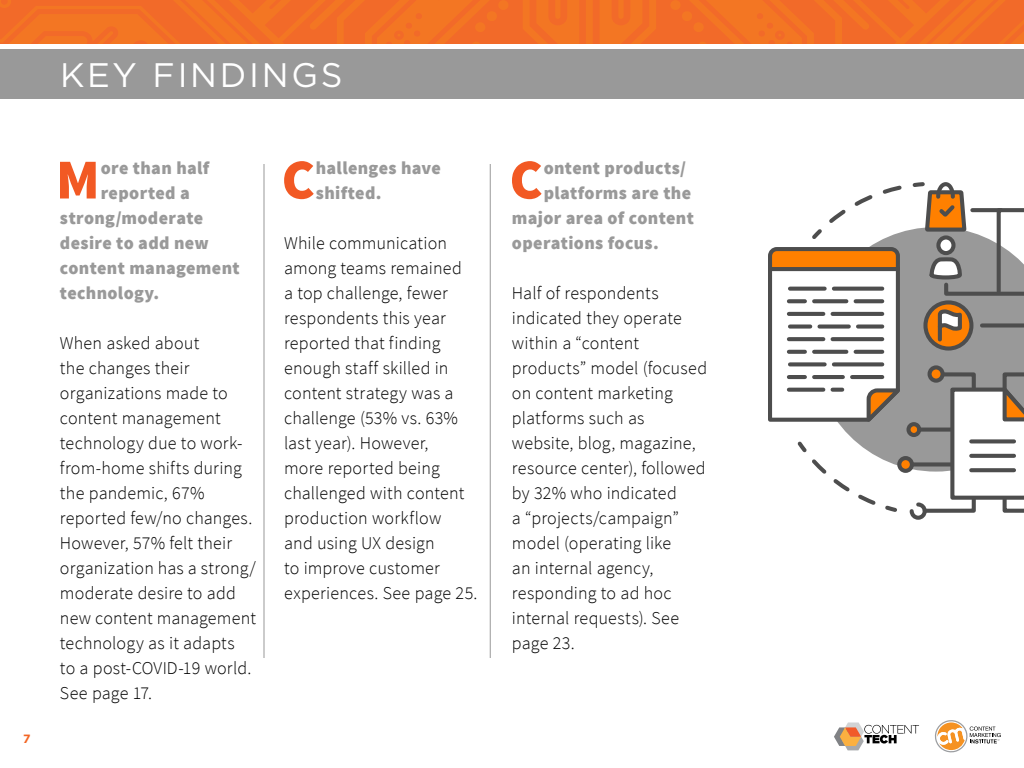
<style>
.page{position:relative;width:1024px;height:768px;background:#fff}
.page>*{position:absolute;margin:0;border:0;box-sizing:border-box;transform-origin:0 0}
.t1{font:900 56.5px "Source Sans Pro";color:#f25924}
.t2{font:34px "Gotham";letter-spacing:.08em;color:#fff}
.t3{font:300 18px/25px "Source Sans Pro";letter-spacing:.01em;color:#000}
.t4{font:900 18px/25px "Source Sans Pro";letter-spacing:.02em;color:#999}
.t5{font:700 12px "Gotham";color:#f36523}
</style>
<div class="page">
<svg style="left:834px;top:722px;width:85px;height:28px"></svg>
<svg style="left:935px;top:720px;width:66px;height:32px"></svg>
<div style="left:0;top:49px;width:1024px;height:50px;background:#999"></div>
<div style="left:0;top:0;width:1024px;height:44px;background:#f26b28"></div>
<hr style="left:264px;top:164px;width:1px;height:494px;background:#999">
<hr style="left:490px;top:164px;width:1px;height:494px;background:#999">
<svg style="left:768px;top:182px;width:256px;height:338px"></svg>
<p class="t5" style="left:23px;top:730px;width:9px">7</p>
<h2 class="t2" style="left:60px;top:53px;width:284px">KEY FINDINGS</h2>
<h1 class="t1" style="left:56px;top:143px;width:45px">M</h1>
<p class="t4" style="left:101px;top:156px;width:110px">ore than half</p>
<p class="t4" style="left:101px;top:181px;width:91px">reported a</p>
<p class="t4" style="left:60px;top:206px;width:145px">strong/moderate</p>
<p class="t4" style="left:60px;top:231px;width:150px">desire to add new</p>
<p class="t4" style="left:60px;top:256px;width:181px">content management</p>
<p class="t4" style="left:60px;top:281px;width:101px">technology.</p>
<p class="t3" style="left:60px;top:330px;width:197px">When asked about<br>the changes their organizations made to content management technology due to work&shy;from-home shifts during the pandemic, 67% reported few/no changes.<br>However, 57% felt their organization has a strong/ moderate desire to add new content management technology as it adapts<br>to a post-COVID-19 world.<br>See page 17.</p>
<h1 class="t1" style="left:282px;top:143px;width:35px">C</h1>
<p class="t4" style="left:316px;top:156px;width:126px">hallenges have shifted.</p>
<p class="t3" style="left:284px;top:230px;width:195px">While communication among teams remained<br>a top challenge, fewer respondents this year reported that finding enough staff skilled in content strategy was a challenge (53% vs. 63% last year). However,<br>more reported being challenged with content production workflow<br>and using UX design<br>to improve customer experiences. See page 25.</p>
<h1 class="t1" style="left:510px;top:143px;width:35px">C</h1>
<p class="t4" style="left:544px;top:156px;width:144px">ontent products/</p>
<p class="t4" style="left:544px;top:181px;width:149px">platforms are the</p>
<p class="t4" style="left:512px;top:206px;width:183px">major area of content</p>
<p class="t4" style="left:512px;top:231px;width:148px">operations focus.</p>
<p class="t3" style="left:512px;top:280px;width:197px">Half of respondents indicated they operate within a “content products” model (focused on content marketing platforms such as website, blog, magazine, resource center), followed by 32% who indicated<br>a “projects/campaign” model (operating like<br>an internal agency, responding to ad hoc internal requests). See page 23.</p>
</div>
